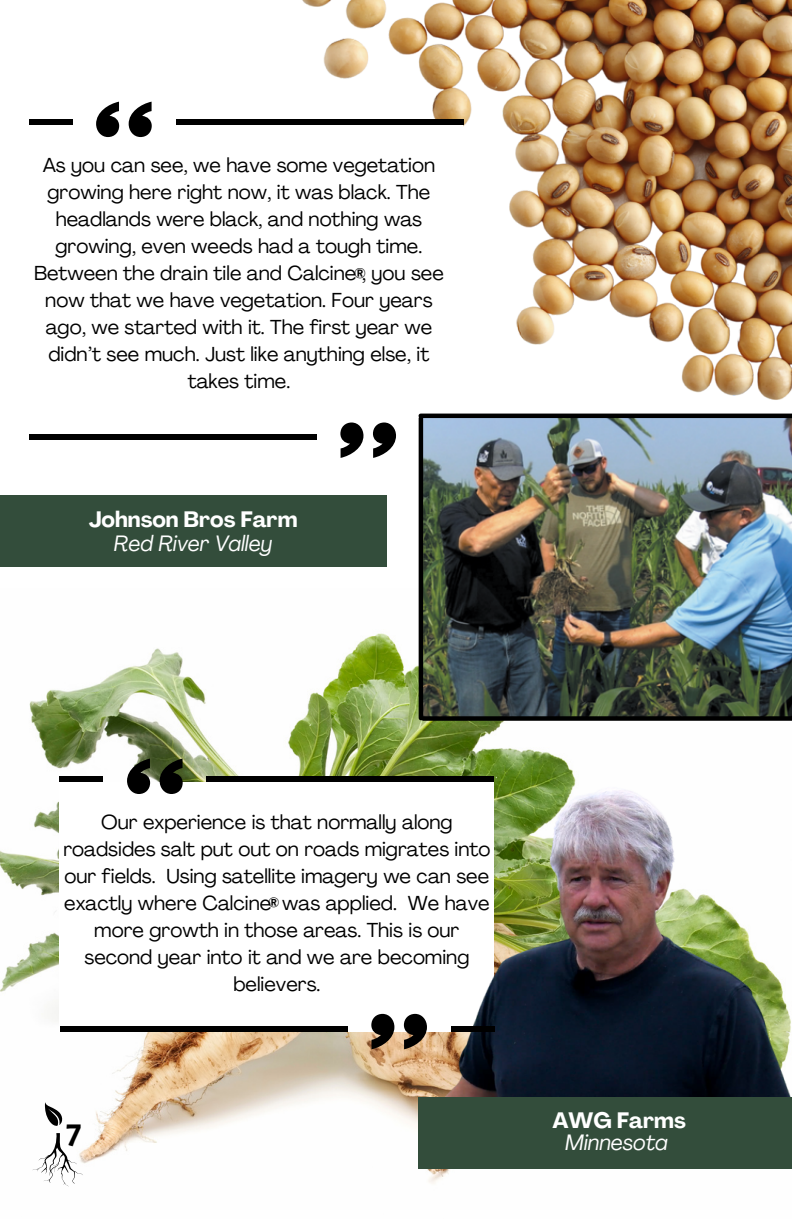
<style>
.page{position:relative;width:792px;height:1224px;background:#fff}
.page>*{position:absolute;margin:0;border:0;box-sizing:border-box;transform-origin:0 0}
.t1{font:700 36px "Alegreya Sans SC";color:#000}
.t2{font:700 22px "Agrandir";color:#fff}
.t3{font:italic 22px "Agrandir";color:#fff}
.t4{font:20px/27px "Agrandir";color:#000;text-align:center}
.t5{font:700 13.6px "Agrandir";color:#000}
.t6{font:700 13px "Agrandir";color:#000}
</style>
<div class="page">
<img style="left:0;top:589px;width:576px;height:595px">
<div style="left:60px;top:782px;width:434px;height:250px;background:#fff"></div>
<img style="left:413px;top:782px;width:378px;height:322px">
<img style="left:239px;top:0;width:553px;height:577px">
<div style="left:418px;top:1097px;width:374px;height:72px;background:#334d3b"></div>
<svg style="left:160px;top:759px;width:23px;height:35px"></svg>
<svg style="left:127px;top:759px;width:23px;height:35px"></svg>
<div style="left:60px;top:776px;width:43px;height:6px;background:#000"></div>
<div style="left:207px;top:776px;width:287px;height:6px;background:#000"></div>
<svg style="left:371px;top:1014px;width:23px;height:35px"></svg>
<svg style="left:404px;top:1014px;width:23px;height:35px"></svg>
<div style="left:451px;top:1026px;width:43px;height:6px;background:#000"></div>
<div style="left:60px;top:1026px;width:287px;height:6px;background:#000"></div>
<svg style="left:45px;top:1102px;width:18px;height:24px"></svg>
<svg style="left:32px;top:1133px;width:51px;height:54px"></svg>
<div style="left:0;top:496px;width:386px;height:71px;background:#334d3b"></div>
<svg style="left:340px;top:423px;width:23px;height:35px"></svg>
<svg style="left:373px;top:423px;width:23px;height:35px"></svg>
<div style="left:29px;top:434px;width:287px;height:6px;background:#000"></div>
<img style="left:423px;top:418px;width:369px;height:298px">
<div style="left:423px;top:716px;width:369px;height:5px;background:#000"></div>
<div style="left:29px;top:121px;width:434px;height:253px;background:#fff"></div>
<svg style="left:129px;top:102px;width:23px;height:35px"></svg>
<svg style="left:96px;top:102px;width:23px;height:35px"></svg>
<div style="left:29px;top:119px;width:43px;height:6px;background:#000"></div>
<div style="left:176px;top:119px;width:287px;height:6px;background:#000"></div>
<hr style="left:419px;top:418px;width:4px;height:300px;background:#000">
<hr style="left:421px;top:414px;width:371px;height:4px;background:#000">
<p class="t4" style="left:34px;top:154px;width:411px">As you can see, we have some vegetation growing here right now, it was black. The headlands were black, and nothing was growing, even weeds had a tough time.<br>Between the drain tile and Calcine , you see now that we have vegetation. Four years ago, we started with it. The first year we didn’t see much. Just like anything else, it takes time.</p>
<p class="t5" style="left:355px;top:268px;width:13px">®</p>
<p class="t2" style="left:89px;top:511px;width:210px">Johnson Bros Farm</p>
<p class="t3" style="left:114px;top:535px;width:160px">Red River Valley</p>
<p class="t4" style="left:63px;top:810px;width:429px">Our experience is that normally along roadsides salt put out on roads migrates into our fields. Using satellite imagery we can see exactly where Calcine was applied. We have more growth in those areas. This is our second year into it and we are becoming believers.</p>
<p class="t6" style="left:268px;top:897px;width:12px">®</p>
<h1 class="t1" style="left:66px;top:1114px;width:17px">7</h1>
<p class="t2" style="left:553px;top:1112px;width:135px">AWG Farms</p>
<p class="t3" style="left:565px;top:1134px;width:104px">Minnesota</p>
</div>
